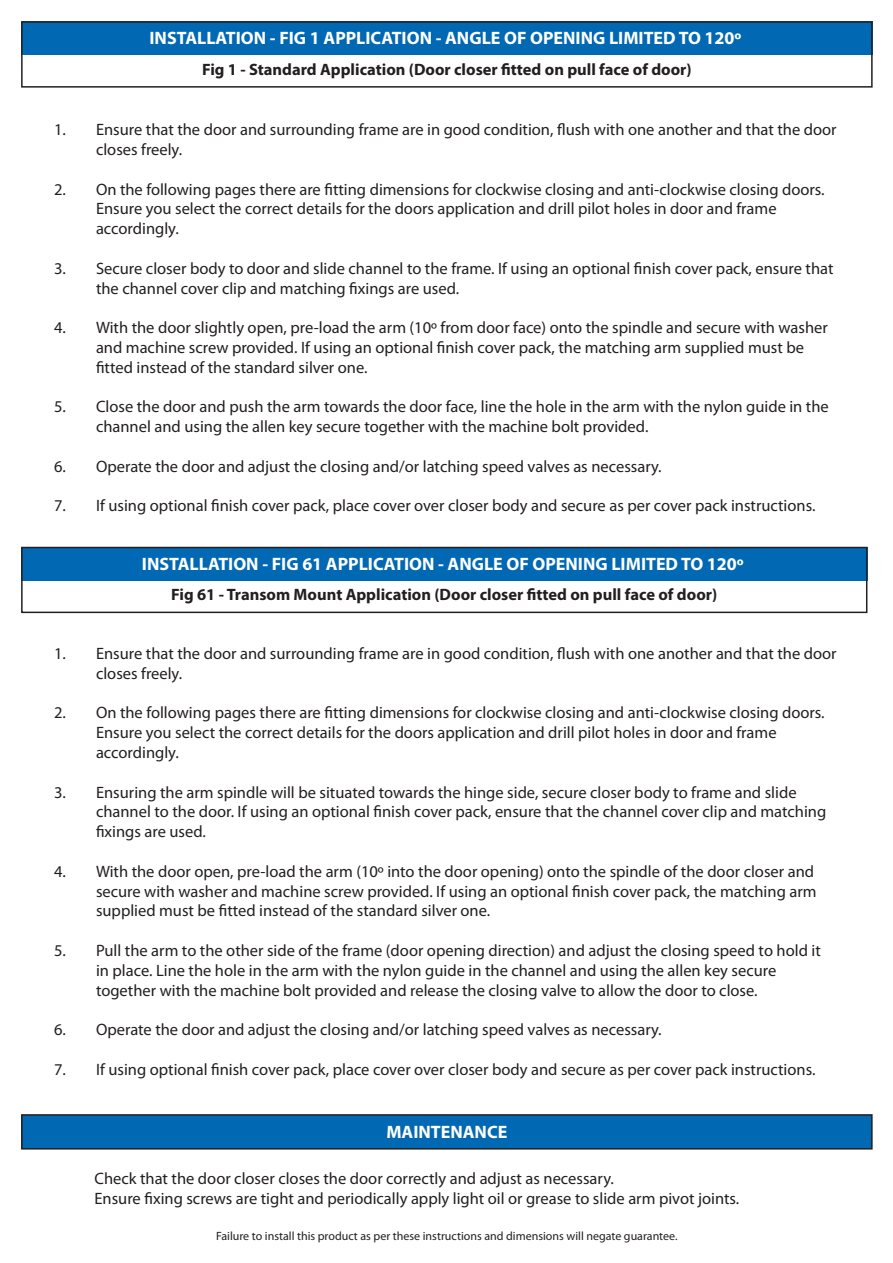
<style>
.page{position:relative;width:893px;height:1263px;background:#fff}
.page>*{position:absolute;margin:0;border:0;box-sizing:border-box;transform-origin:0 0}
.t1{font:700 18px "Myriad Pro";color:#fff}
.t2{font:16.5px/19.8px "Myriad Pro";color:#231f20}
.t3{font:700 16.5px "Myriad Pro";color:#231f20}
.t4{font:12px "Myriad Pro";color:#231f20}
</style>
<div class="page">
<div style="left:22px;top:1115px;width:850px;height:34px;background:#0168b3"></div>
<div style="left:21px;top:1114px;width:852px;height:35px;border:2px solid #231f20"></div>
<div style="left:21px;top:21px;width:852px;height:34px;background:#0168b3"></div>
<div style="left:21px;top:21px;width:852px;height:67px;border:2px solid #231f20"></div>
<div style="left:21px;top:547px;width:846px;height:34px;background:#0168b3"></div>
<div style="left:21px;top:547px;width:846px;height:66px;border:2px solid #231f20"></div>
<p class="t1" style="left:149px;top:27px;width:593px">INSTALLATION - FIG 1 APPLICATION - ANGLE OF OPENING LIMITED TO 120º</p>
<p class="t3" style="left:202px;top:59px;width:491px">Fig 1 - Standard Application (Door closer fitted on pull face of door)</p>
<p class="t2" style="left:96px;top:119px;width:742px;text-indent:-42px">1. Ensure that the door and surrounding frame are in good condition, flush with one another and that the door closes freely.</p>
<p class="t2" style="left:54px;top:179px;width:772px;text-align:center">2. On the following pages there are fitting dimensions for clockwise closing and anti-clockwise closing doors.<br>Ensure you select the correct details for the doors application and drill pilot holes in door and frame</p>
<p class="t2" style="left:96px;top:218px;width:84px">accordingly.</p>
<p class="t2" style="left:96px;top:258px;width:739px;text-indent:-42px">3. Secure closer body to door and slide channel to the frame. If using an optional finish cover pack, ensure that the channel cover clip and matching fixings are used.</p>
<p class="t2" style="left:96px;top:317px;width:733px;text-indent:-42px">4. With the door slightly open, pre-load the arm (10º from door face) onto the spindle and secure with washer and machine screw provided. If using an optional finish cover pack, the matching arm supplied must be</p>
<p class="t2" style="left:96px;top:357px;width:273px">fitted instead of the standard silver one.</p>
<p class="t2" style="left:96px;top:397px;width:734px;text-indent:-42px">5. Close the door and push the arm towards the door face, line the hole in the arm with the nylon guide in the channel and using the allen key secure together with the machine bolt provided.</p>
<p class="t2" style="left:54px;top:456px;width:609px">6. Operate the door and adjust the closing and/or latching speed valves as necessary.</p>
<p class="t2" style="left:54px;top:496px;width:763px">7. If using optional finish cover pack, place cover over closer body and secure as per cover pack instructions.</p>
<p class="t1" style="left:142px;top:552px;width:603px">INSTALLATION - FIG 61 APPLICATION - ANGLE OF OPENING LIMITED TO 120º</p>
<p class="t3" style="left:171px;top:584px;width:548px">Fig 61 - Transom Mount Application (Door closer fitted on pull face of door)</p>
<p class="t2" style="left:96px;top:643px;width:742px;text-indent:-42px">1. Ensure that the door and surrounding frame are in good condition, flush with one another and that the door closes freely.</p>
<p class="t2" style="left:54px;top:703px;width:772px;text-align:center">2. On the following pages there are fitting dimensions for clockwise closing and anti-clockwise closing doors.<br>Ensure you select the correct details for the doors application and drill pilot holes in door and frame</p>
<p class="t2" style="left:96px;top:742px;width:84px">accordingly.</p>
<p class="t2" style="left:54px;top:782px;width:744px">3. Ensuring the arm spindle will be situated towards the hinge side, secure closer body to frame and slide</p>
<p class="t2" style="left:96px;top:802px;width:732px">channel to the door. If using an optional finish cover pack, ensure that the channel cover clip and matching fixings are used.</p>
<p class="t2" style="left:96px;top:861px;width:722px;text-indent:-42px">4. With the door open, pre-load the arm (10º into the door opening) onto the spindle of the door closer and secure with washer and machine screw provided. If using an optional finish cover pack, the matching arm supplied must be fitted instead of the standard silver one.</p>
<p class="t2" style="left:54px;top:940px;width:768px;text-align:center">5. Pull the arm to the other side of the frame (door opening direction) and adjust the closing speed to hold it in place. Line the hole in the arm with the nylon guide in the channel and using the allen key secure</p>
<p class="t2" style="left:96px;top:980px;width:663px">together with the machine bolt provided and release the closing valve to allow the door to close.</p>
<p class="t2" style="left:54px;top:1019px;width:609px">6. Operate the door and adjust the closing and/or latching speed valves as necessary.</p>
<p class="t2" style="left:54px;top:1059px;width:763px">7. If using optional finish cover pack, place cover over closer body and secure as per cover pack instructions.</p>
<p class="t1" style="left:386px;top:1120px;width:122px">MAINTENANCE</p>
<p class="t2" style="left:94px;top:1168px;width:521px">Check that the door closer closes the door correctly and adjust as necessary.</p>
<p class="t2" style="left:94px;top:1188px;width:646px">Ensure fixing screws are tight and periodically apply light oil or grease to slide arm pivot joints.</p>
<p class="t4" style="left:216px;top:1228px;width:463px">Failure to install this product as per these instructions and dimensions will negate guarantee.</p>
</div>
